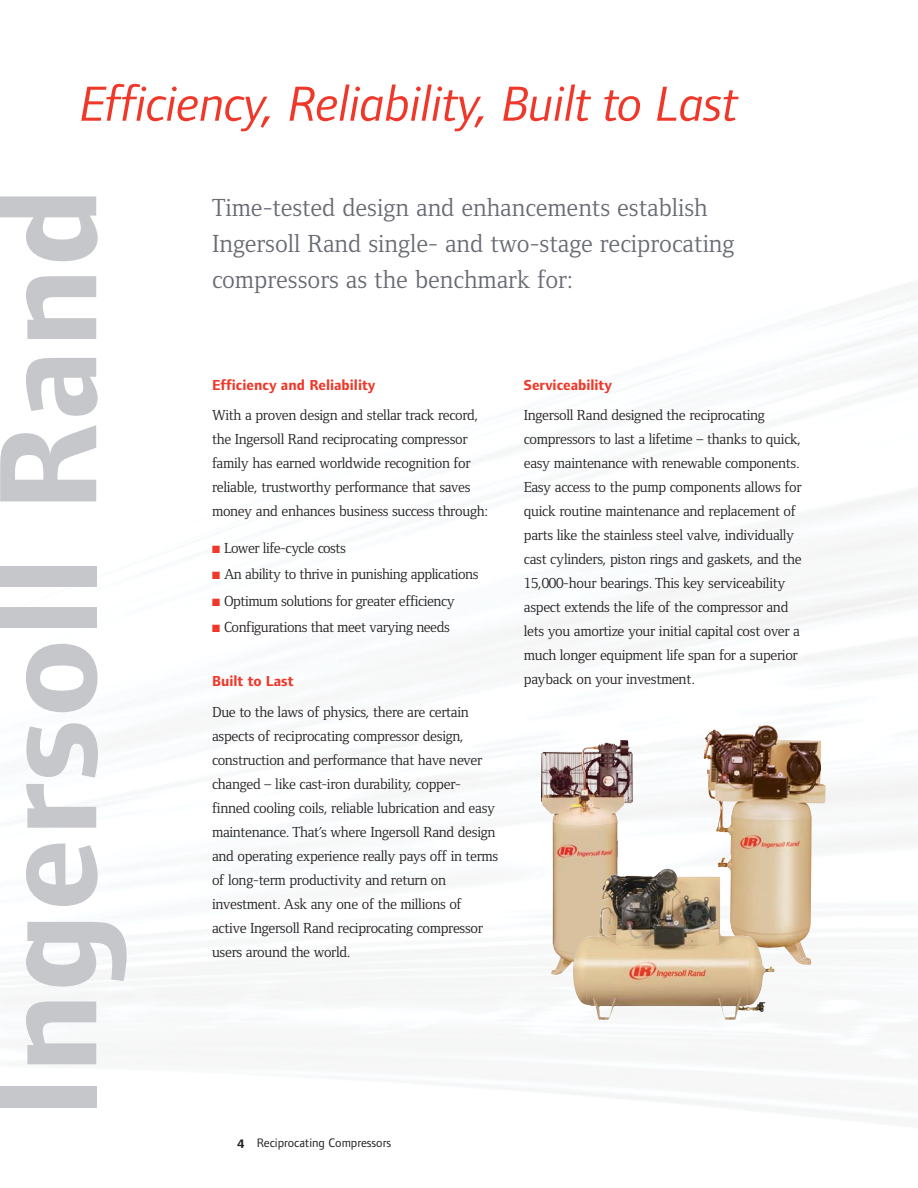
<style>
.page{position:relative;width:918px;height:1188px;background:#fff}
.page>*{position:absolute;margin:0;border:0;box-sizing:border-box;transform-origin:0 0}
.t1{font:700 144px "Foundry Form Sans";letter-spacing:.01em;color:#c6c7ca}
.t2{font:italic 51px "Foundry Form Sans";letter-spacing:-.01em;color:#ef3829}
.t3{font:25.5px/36px "Foundry Form Serif";color:#696b73}
.t4{font:15px/24px "Foundry Form Serif";letter-spacing:-.02em;color:#231f20}
.t5{font:700 15px "Foundry Form Sans";color:#ef3829}
.t6{font:12.75px "Foundry Form Sans";color:#231f20}
.s1{color:#ef3829}
.s2{font-weight:700}
</style>
<div class="page">
<img style="left:39px;top:295px;width:879px;height:824px">
<img style="left:543px;top:749px;width:88px;height:23px">
<img style="left:704px;top:725px;width:122px;height:240px">
<img style="left:598px;top:877px;width:177px;height:143px">
<h2 class="t2" style="left:80px;top:85px;width:659px">Efficiency, Reliability, Built to Last</h2>
<h1 class="t1" style="left:-7px;top:1118px;width:932px;rotate:-90deg">Ingersoll Rand</h1>
<h3 class="t3" style="left:212px;top:192px;width:524px">Time-tested design and enhancements establish<br>Ingersoll Rand single- and two-stage reciprocating compressors as the benchmark for:</h3>
<p class="t5" style="left:212px;top:379px;width:165px">Efficiency and Reliability</p>
<p class="t4" style="left:212px;top:405px;width:278px">With a proven design and stellar track record, the Ingersoll Rand reciprocating compressor family has earned worldwide recognition for reliable, trustworthy performance that saves money and enhances business success through:</p>
<p class="t4" style="left:212px;top:538px;width:135px"><span class="s1">■</span> Lower life-cycle costs</p>
<p class="t4" style="left:212px;top:564px;width:268px"><span class="s1">■</span> An ability to thrive in punishing applications</p>
<p class="t4" style="left:212px;top:590px;width:245px"><span class="s1">■</span> Optimum solutions for greater efficiency</p>
<p class="t4" style="left:212px;top:616px;width:239px"><span class="s1">■</span> Configurations that meet varying needs</p>
<p class="t5" style="left:212px;top:676px;width:83px">Built to Last</p>
<p class="t4" style="left:212px;top:702px;width:288px">Due to the laws of physics, there are certain aspects of reciprocating compressor design, construction and performance that have never changed – like cast-iron durability, copper&shy;finned cooling coils, reliable lubrication and easy maintenance. That’s where Ingersoll Rand design and operating experience really pays off in terms of long-term productivity and return on investment. Ask any one of the millions of active Ingersoll Rand reciprocating compressor users around the world.</p>
<p class="t5" style="left:524px;top:379px;width:90px">Serviceability</p>
<p class="t4" style="left:524px;top:405px;width:279px">Ingersoll Rand designed the reciprocating compressors to last a lifetime – thanks to quick, easy maintenance with renewable components.<br>Easy access to the pump components allows for quick routine maintenance and replacement of parts like the stainless steel valve, individually cast cylinders, piston rings and gaskets, and the 15,000-hour bearings. This key serviceability aspect extends the life of the compressor and lets you amortize your initial capital cost over a much longer equipment life span for a superior payback on your investment.</p>
<p class="t6" style="left:238px;top:1138px;width:155px"><span class="s2">4</span> Reciprocating Compressors</p>
</div>
